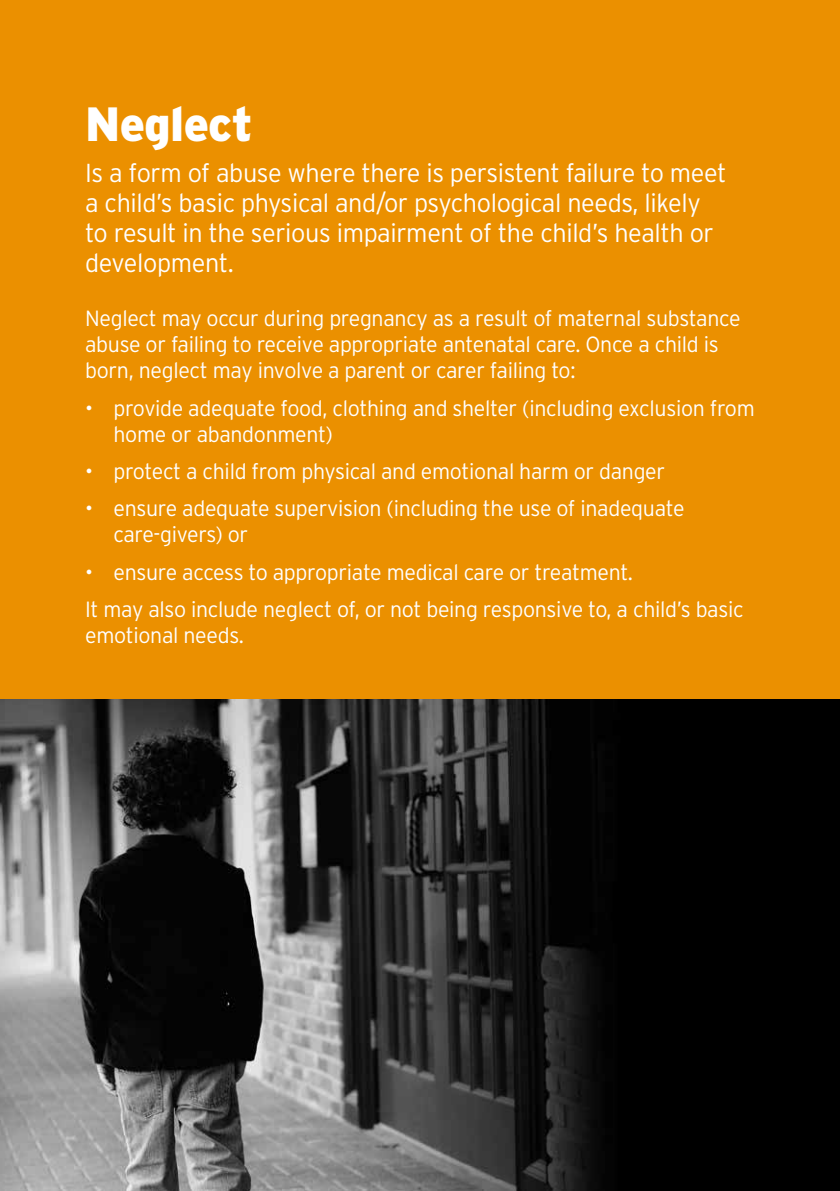
<style>
.page{position:relative;width:840px;height:1191px;background:#fff}
.page>*{position:absolute;margin:0;border:0;box-sizing:border-box;transform-origin:0 0}
.t1{font:900 48px "Interstate";letter-spacing:-.015em;color:#fff}
.t2{font:300 26px/30px "Interstate";letter-spacing:-.015em;color:#fff}
.t3{font:300 22px/26px "Interstate";letter-spacing:-.015em;color:#fff}
</style>
<div class="page">
<div style="left:0;top:0;width:839px;height:1191px;background:#eb9000"></div>
<img style="left:0;top:699px;width:839px;height:492px">
<h1 class="t1" style="left:85px;top:96px;width:169px">Neglect</h1>
<p class="t2" style="left:85px;top:158px;width:642px">Is a form of abuse where there is persistent failure to meet a child’s basic physical and/or psychological needs, likely to result in the serious impairment of the child’s health or development.</p>
<p class="t3" style="left:85px;top:305px;width:656px">Neglect may occur during pregnancy as a result of maternal substance abuse or failing to receive appropriate antenatal care. Once a child is born, neglect may involve a parent or carer failing to:</p>
<p class="t3" style="left:113px;top:395px;width:642px;text-indent:-28px">• provide adequate food, clothing and shelter (including exclusion from home or abandonment)</p>
<p class="t3" style="left:85px;top:458px;width:581px">• protect a child from physical and emotional harm or danger</p>
<p class="t3" style="left:113px;top:495px;width:572px;text-indent:-28px">• ensure adequate supervision (including the use of inadequate care-givers) or</p>
<p class="t3" style="left:85px;top:553px;width:659px;line-height:37.4px">• ensure access to appropriate medical care or treatment.<br>It may also include neglect of, or not being responsive to, a child’s basic</p>
<p class="t3" style="left:85px;top:622px;width:160px">emotional needs.</p>
</div>
